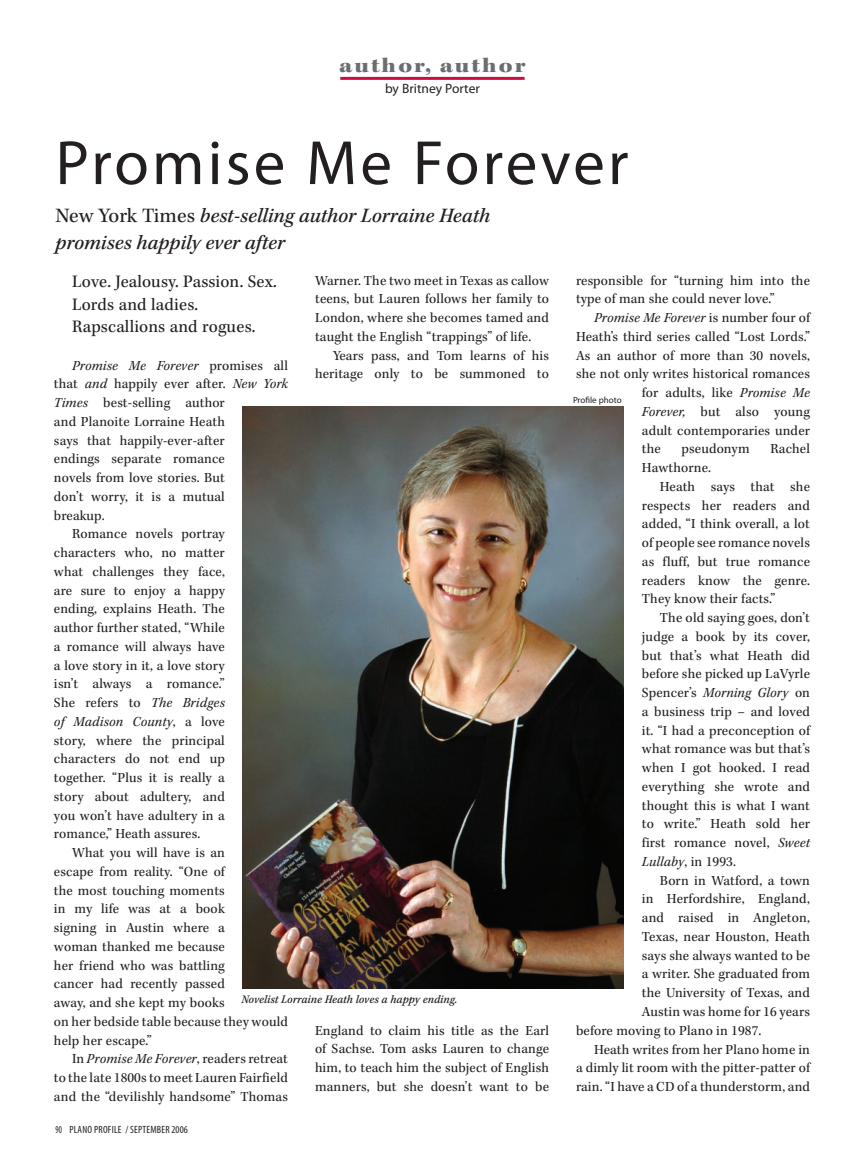
<style>
.page{position:relative;width:864px;height:1161px;background:#fff}
.page>*{position:absolute;margin:0;border:0;box-sizing:border-box;transform-origin:0 0}
.t1{font:63px "Myriad Pro";letter-spacing:.05em;color:#231f20}
.t2{font:italic 500 21px/27px "Kepler Std";color:#231f20}
.t3{font:21px "Kepler Std Black Ext Subh";letter-spacing:.1em;color:#6c6d70}
.t4{font:18px/22.5px "Kepler Std";letter-spacing:.01em;color:#231f20}
.t5{font:14.25px/18.8px "Kepler Std";letter-spacing:.01em;color:#231f20;text-align:justify}
.t6{font:italic 14.25px "Kepler Std";letter-spacing:.005em;color:#231f20}
.t7{font:13.5px "Myriad Pro";color:#231f20}
.t8{font:12px "Kepler Std Medium Scn It Capt";color:#231f20}
.t9{font:condensed 10.5px "Myriad Pro";letter-spacing:.02em;color:#231f20;scale:.8 1}
.t10{font:9px "Myriad Pro";color:#231f20}
.s1{font-weight:400;font-style:normal}
.s2{font-style:normal}
.s3{font-style:italic}
</style>
<div class="page">
<hr style="left:340px;top:77px;width:185px;height:3px;background:#cd0d40">
<img style="left:243px;top:406px;width:381px;height:582px">
<h2 class="t3" style="left:339px;top:53px;width:188px">author, author</h2>
<p class="t7" style="left:385px;top:81px;width:96px">by Britney Porter</p>
<h1 class="t1" style="left:56px;top:124px;width:575px">Promise Me Forever</h1>
<h2 class="t2" style="left:56px;top:202px;width:436px"><span class="s1">New York Times</span> best-selling author Lorraine Heath promises happily ever after</h2>
<p class="t4" style="left:72px;top:271px;width:206px">Love. Jealousy. Passion. Sex.<br>Lords and ladies.<br>Rapscallions and rogues.</p>
<p class="t6" style="left:72px;top:357px;width:217px">Promise Me Forever <span class="s2">promises all</span></p>
<p class="t5" style="left:54px;top:375px;width:235px">that <span class="s3">and</span> happily ever after. <span class="s3">New York</span></p>
<p class="t5" style="left:54px;top:394px;width:172px"><span class="s3">Times</span> best-selling author</p>
<p class="t5" style="left:54px;top:413px;width:172px">and Planoite Lorraine Heath</p>
<p class="t5" style="left:54px;top:431px;width:172px">says that happily-ever-after</p>
<p class="t5" style="left:54px;top:450px;width:172px">endings separate romance</p>
<p class="t5" style="left:54px;top:469px;width:172px">novels from love stories. But</p>
<p class="t5" style="left:54px;top:488px;width:172px">don’t worry, it is a mutual</p>
<p class="t5" style="left:54px;top:506px;width:52px">breakup.</p>
<p class="t5" style="left:72px;top:525px;width:154px">Romance novels portray</p>
<p class="t5" style="left:54px;top:544px;width:172px">characters who, no matter</p>
<p class="t5" style="left:54px;top:563px;width:172px">what challenges they face,</p>
<p class="t5" style="left:54px;top:581px;width:172px">are sure to enjoy a happy</p>
<p class="t5" style="left:54px;top:600px;width:172px">ending, explains Heath. The</p>
<p class="t5" style="left:54px;top:619px;width:172px">author further stated, “While</p>
<p class="t5" style="left:54px;top:638px;width:172px">a romance will always have</p>
<p class="t5" style="left:54px;top:656px;width:172px">a love story in it, a love story</p>
<p class="t5" style="left:54px;top:675px;width:172px">isn’t always a romance.”</p>
<p class="t5" style="left:54px;top:694px;width:172px">She refers to <span class="s3">The Bridges</span></p>
<p class="t6" style="left:54px;top:713px;width:172px">of Madison County<span class="s2">, a love</span></p>
<p class="t5" style="left:54px;top:731px;width:172px">story, where the principal</p>
<p class="t5" style="left:54px;top:750px;width:172px">characters do not end up</p>
<p class="t5" style="left:54px;top:769px;width:172px">together. “Plus it is really a</p>
<p class="t5" style="left:54px;top:788px;width:172px">story about adultery, and</p>
<p class="t5" style="left:54px;top:806px;width:172px">you won’t have adultery in a</p>
<p class="t5" style="left:54px;top:825px;width:148px">romance,” Heath assures.</p>
<p class="t5" style="left:72px;top:844px;width:154px">What you will have is an</p>
<p class="t5" style="left:54px;top:863px;width:172px">escape from reality. “One of</p>
<p class="t5" style="left:54px;top:881px;width:172px">the most touching moments</p>
<p class="t5" style="left:54px;top:900px;width:172px">in my life was at a book</p>
<p class="t5" style="left:54px;top:919px;width:172px">signing in Austin where a</p>
<p class="t5" style="left:54px;top:938px;width:172px">woman thanked me because</p>
<p class="t5" style="left:54px;top:956px;width:172px">her friend who was battling</p>
<p class="t5" style="left:54px;top:975px;width:172px">cancer had recently passed</p>
<p class="t5" style="left:54px;top:994px;width:172px">away, and she kept my books</p>
<p class="t5" style="left:54px;top:1013px;width:235px">on her bedside table because they would</p>
<p class="t5" style="left:54px;top:1031px;width:99px">help her escape.”</p>
<p class="t5" style="left:72px;top:1050px;width:217px">In <span class="s3">Promise Me Forever</span>, readers retreat</p>
<p class="t5" style="left:54px;top:1069px;width:235px">to the late 1800s to meet Lauren Fairfield</p>
<p class="t5" style="left:54px;top:1088px;width:236px">and the “devilishly handsome” Thomas</p>
<p class="t5" style="left:315px;top:271px;width:236px">Warner. The two meet in Texas as callow teens, but Lauren follows her family to London, where she becomes tamed and taught the English “trappings” of life.</p>
<p class="t5" style="left:315px;top:346px;width:236px;text-align:right">Years pass, and Tom learns of his heritage only to be summoned to</p>
<p class="t8" style="left:241px;top:992px;width:217px">Novelist Lorraine Heath loves a happy ending.</p>
<p class="t5" style="left:315px;top:1021px;width:236px">England to claim his title as the Earl of Sachse. Tom asks Lauren to change him, to teach him the subject of English manners, but she doesn’t want to be</p>
<p class="t9" style="left:56px;top:1123px;width:167px">90 PLANO PROFILE / SEPTEMBER 2006</p>
<p class="t5" style="left:576px;top:271px;width:235px">responsible for “turning him into the type of man she could never love.”</p>
<p class="t6" style="left:594px;top:310px;width:218px">Promise Me Forever <span class="s2">is number four of</span></p>
<p class="t5" style="left:576px;top:328px;width:235px">Heath’s third series called “Lost Lords.”</p>
<p class="t5" style="left:576px;top:346px;width:236px">As an author of more than 30 novels,</p>
<p class="t5" style="left:576px;top:365px;width:235px">she not only writes historical romances</p>
<p class="t5" style="left:642px;top:384px;width:170px">for adults, like <span class="s3">Promise Me</span></p>
<p class="t5" style="left:642px;top:403px;width:170px"><span class="s3">Forever,</span> but also young</p>
<p class="t5" style="left:642px;top:421px;width:170px">adult contemporaries under</p>
<p class="t5" style="left:642px;top:440px;width:20px">the</p>
<p class="t5" style="left:682px;top:440px;width:69px">pseudonym</p>
<p class="t5" style="left:770px;top:440px;width:41px">Rachel</p>
<p class="t5" style="left:642px;top:459px;width:71px">Hawthorne.</p>
<p class="t5" style="left:660px;top:478px;width:152px">Heath says that she</p>
<p class="t5" style="left:642px;top:496px;width:170px">respects her readers and</p>
<p class="t5" style="left:642px;top:515px;width:170px">added, “I think overall, a lot</p>
<p class="t5" style="left:642px;top:534px;width:170px">of people see romance novels</p>
<p class="t5" style="left:642px;top:553px;width:170px">as fluff, but true romance</p>
<p class="t5" style="left:642px;top:571px;width:170px">readers know the genre.</p>
<p class="t5" style="left:642px;top:590px;width:135px">They know their facts.”</p>
<p class="t5" style="left:660px;top:609px;width:152px">The old saying goes, don’t</p>
<p class="t5" style="left:642px;top:628px;width:170px">judge a book by its cover,</p>
<p class="t5" style="left:642px;top:646px;width:170px">but that’s what Heath did</p>
<p class="t5" style="left:642px;top:665px;width:170px">before she picked up LaVyrle</p>
<p class="t6" style="left:642px;top:685px;width:170px"><span class="s2">Spencer’s</span> Morning Glory <span class="s2">on</span></p>
<p class="t5" style="left:642px;top:703px;width:170px">a business trip – and loved</p>
<p class="t5" style="left:642px;top:721px;width:170px">it. “I had a preconception of</p>
<p class="t5" style="left:642px;top:740px;width:170px">what romance was but that’s</p>
<p class="t5" style="left:642px;top:759px;width:170px">when I got hooked. I read</p>
<p class="t5" style="left:642px;top:778px;width:170px">everything she wrote and</p>
<p class="t5" style="left:642px;top:796px;width:170px">thought this is what I want</p>
<p class="t5" style="left:642px;top:815px;width:170px">to write.” Heath sold her</p>
<p class="t5" style="left:642px;top:834px;width:170px">first romance novel, <span class="s3">Sweet</span></p>
<p class="t5" style="left:642px;top:853px;width:95px"><span class="s3">Lullaby</span>, in 1993.</p>
<p class="t5" style="left:660px;top:871px;width:152px">Born in Watford, a town</p>
<p class="t5" style="left:642px;top:890px;width:170px">in Herfordshire, England,</p>
<p class="t5" style="left:642px;top:909px;width:170px">and raised in Angleton,</p>
<p class="t5" style="left:642px;top:928px;width:170px">Texas, near Houston, Heath</p>
<p class="t5" style="left:642px;top:946px;width:170px">says she always wanted to be</p>
<p class="t5" style="left:642px;top:965px;width:170px">a writer. She graduated from</p>
<p class="t5" style="left:642px;top:984px;width:170px">the University of Texas, and</p>
<p class="t5" style="left:642px;top:1003px;width:170px">Austin was home for 16 years</p>
<p class="t5" style="left:576px;top:1021px;width:187px">before moving to Plano in 1987.</p>
<p class="t5" style="left:594px;top:1040px;width:217px">Heath writes from her Plano home in</p>
<p class="t5" style="left:576px;top:1059px;width:235px">a dimly lit room with the pitter-patter of</p>
<p class="t5" style="left:576px;top:1078px;width:236px">rain. “I have a CD of a thunderstorm, and</p>
<p class="t10" style="left:573px;top:394px;width:50px">Profile photo</p>
</div>
